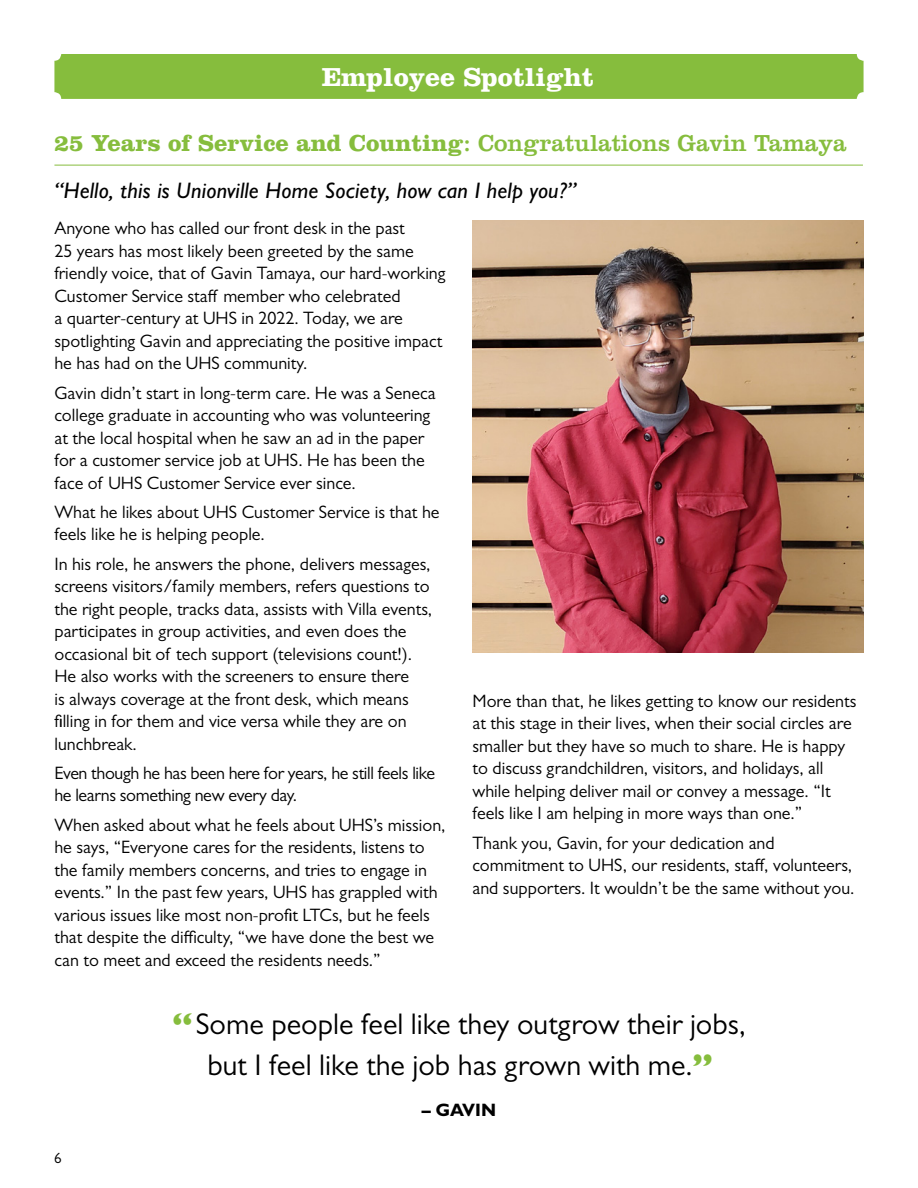
<style>
.page{position:relative;width:918px;height:1188px;background:#fff}
.page>*{position:absolute;margin:0;border:0;box-sizing:border-box;transform-origin:0 0}
.t1{font:30px/40.5px "Gill Sans MT Pro";color:#000;text-align:center}
.t2{font:700 27px "Clarendon LT Std";color:#fff}
.t3{font:700 24px "Clarendon LT Std";color:#86bd3d}
.t4{font:italic 500 22.5px "Gill Sans MT Pro";letter-spacing:.01em;color:#000}
.t5{font:18px/22.5px "Gill Sans MT Pro";color:#000}
.t6{font:18px/22.5px "Gill Sans MT Pro";letter-spacing:-.02em;color:#000}
.t7{font:700 18px "Gill Sans MT Pro";color:#000}
.t8{font:15px "Gill Sans MT Pro";color:#000}
.s1{font-weight:400}
.s2{font-weight:800;color:#86bd3d}
</style>
<div class="page">
<div style="left:54px;top:54px;width:810px;height:45px;background:#86bd3d;border-radius:7px"></div>
<hr style="left:54px;top:165px;width:809px;height:1px;background:#86bd3d">
<img style="left:472px;top:220px;width:392px;height:433px">
<h2 class="t2" style="left:322px;top:61px;width:274px">Employee Spotlight</h2>
<h3 class="t3" style="left:54px;top:129px;width:793px">25 Years of Service and Counting<span class="s1">: Congratulations Gavin Tamaya</span></h3>
<p class="t4" style="left:54px;top:178px;width:523px">“Hello, this is Unionville Home Society, how can I help you?”</p>
<p class="t5" style="left:54px;top:217px;width:393px">Anyone who has called our front desk in the past<br>25 years has most likely been greeted by the same friendly voice, that of Gavin Tamaya, our hard-working Customer Service staff member who celebrated<br>a quarter-century at UHS in 2022. Today, we are spotlighting Gavin and appreciating the positive impact he has had on the UHS community.</p>
<p class="t5" style="left:54px;top:381px;width:383px">Gavin didn’t start in long-term care. He was a Seneca college graduate in accounting who was volunteering at the local hospital when he saw an ad in the paper for a customer service job at UHS. He has been the face of UHS Customer Service ever since.</p>
<p class="t5" style="left:54px;top:501px;width:387px">What he likes about UHS Customer Service is that he feels like he is helping people.</p>
<p class="t5" style="left:54px;top:552px;width:379px">In his role, he answers the phone, delivers messages, screens visitors/family members, refers questions to the right people, tracks data, assists with Villa events, participates in group activities, and even does the occasional bit of tech support (televisions count!).<br>He also works with the screeners to ensure there<br>is always coverage at the front desk, which means filling in for them and vice versa while they are on lunchbreak.</p>
<p class="t6" style="left:54px;top:762px;width:382px">Even though he has been here for years, he still feels like he learns something new every day.</p>
<p class="t5" style="left:54px;top:813px;width:393px">When asked about what he feels about UHS’s mission, he says, “Everyone cares for the residents, listens to the family members concerns, and tries to engage in events.” In the past few years, UHS has grappled with various issues like most non-profit LTCs, but he feels that despite the difficulty, “we have done the best we can to meet and exceed the residents needs.”</p>
<p class="t5" style="left:472px;top:690px;width:386px">More than that, he likes getting to know our residents at this stage in their lives, when their social circles are smaller but they have so much to share. He is happy to discuss grandchildren, visitors, and holidays, all while helping deliver mail or convey a message. “It feels like I am helping in more ways than one.”</p>
<p class="t5" style="left:472px;top:831px;width:384px">Thank you, Gavin, for your dedication and commitment to UHS, our residents, staff, volunteers, and supporters. It wouldn’t be the same without you.</p>
<p class="t8" style="left:54px;top:1149px;width:9px">6</p>
<h1 class="t1" style="left:172px;top:1004px;width:576px"><span class="s2">“</span>Some people feel like they outgrow their jobs, but I feel like the job has grown with me.<span class="s2">”</span></h1>
<p class="t7" style="left:422px;top:1099px;width:76px">– GAVIN</p>
</div>
